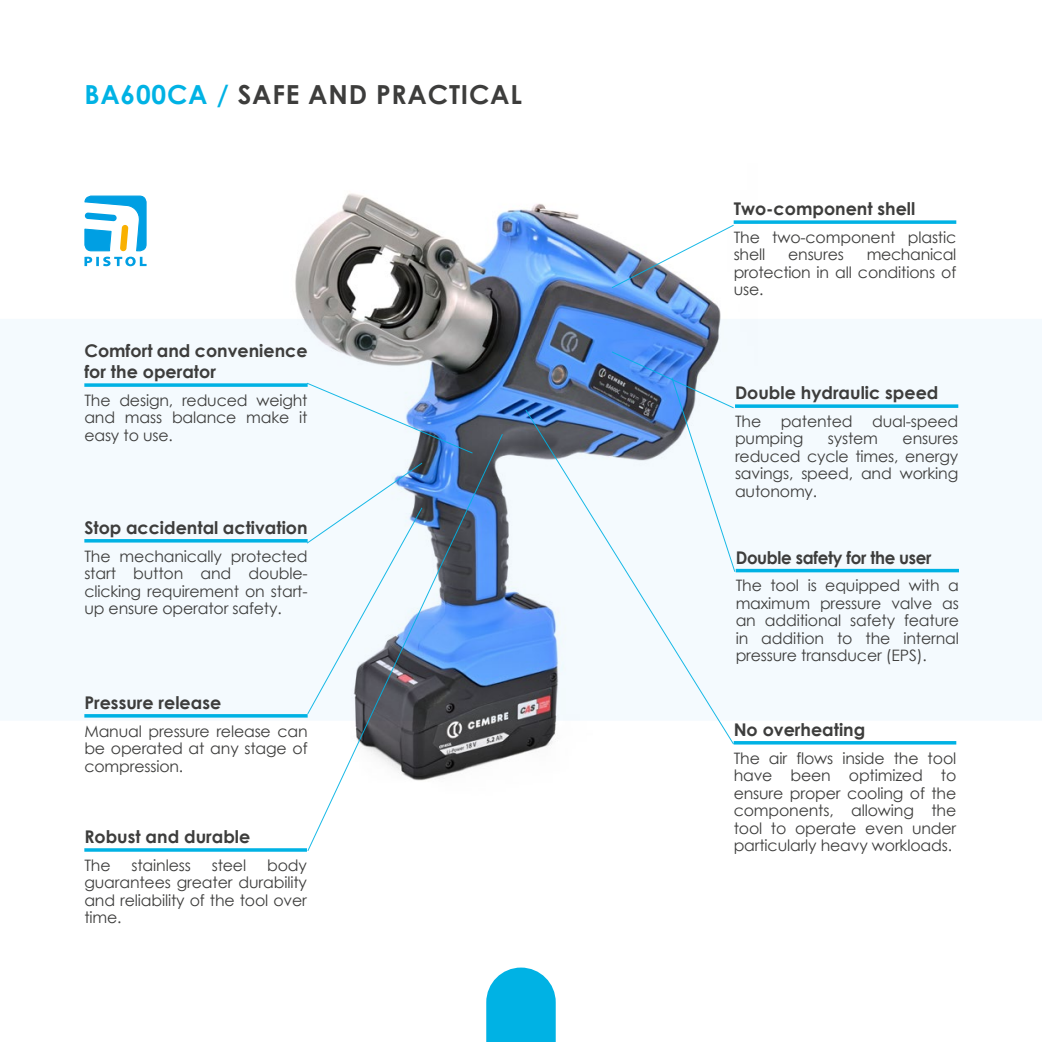
<style>
.page{position:relative;width:1042px;height:1042px;background:#fff}
.page>*{position:absolute;margin:0;border:0;box-sizing:border-box;transform-origin:0 0}
.t1{font:700 26.25px "Century Gothic";letter-spacing:.03em;color:#3d3d3c}
.t2{font:700 17.5px/21px "Century Gothic";color:#3d3d3c}
.t3{font:700 17.5px "Century Gothic";letter-spacing:-.02em;color:#3d3d3c;scale:.95 1}
.t4{font:15.75px/17.5px "Century Gothic";letter-spacing:-.01em;color:#3d3d3c;text-align:justify}
.s1{color:#00b2e4}
</style>
<div class="page">
<svg style="left:486px;top:967px;width:70px;height:75px;background:#1dbae7"></svg>
<div style="left:0;top:319px;width:1042px;height:401px;background:#f4fafe"></div>
<img style="left:232px;top:193px;width:526px;height:566px">
<img style="left:0;top:503px;width:1px;height:134px">
<svg style="left:525px;top:409px;width:209px;height:335px"></svg>
<svg style="left:735px;top:404px;width:223px;height:4px"></svg>
<svg style="left:84px;top:848px;width:223px;height:4px"></svg>
<hr style="left:736px;top:569px;width:223px;height:3px;background:#00b2e4">
<hr style="left:84px;top:539px;width:224px;height:3px;background:#00b2e4">
<svg style="left:84px;top:383px;width:222px;height:4px"></svg>
<svg style="left:307px;top:433px;width:196px;height:418px"></svg>
<img style="left:306px;top:383px;width:167px;height:71px">
<hr style="left:84px;top:714px;width:224px;height:3px;background:#00b2e4">
<svg style="left:306px;top:462px;width:117px;height:252px"></svg>
<svg style="left:84px;top:195px;width:63px;height:72px"></svg>
<hr style="left:734px;top:741px;width:222px;height:3px;background:#00b2e4">
<svg style="left:611px;top:351px;width:124px;height:221px"></svg>
<svg style="left:734px;top:220px;width:222px;height:4px"></svg>
<svg style="left:611px;top:225px;width:123px;height:63px"></svg>
<h1 class="t1" style="left:84px;top:75px;width:439px"><span class="s1">BA600CA /</span> SAFE AND PRACTICAL</h1>
<p class="t2" style="left:84px;top:340px;width:225px">Comfort and convenience for the operator</p>
<p class="t4" style="left:84px;top:391px;width:225px">The design, reduced weight and mass balance make it easy to use.</p>
<p class="t2" style="left:84px;top:516px;width:225px">Stop accidental activation</p>
<p class="t4" style="left:84px;top:547px;width:225px">The mechanically protected start button and double&shy;clicking requirement on start&shy;up ensure operator safety.</p>
<p class="t2" style="left:734px;top:198px;width:183px">Two-component shell</p>
<p class="t4" style="left:734px;top:228px;width:224px">The two-component plastic shell</p>
<p class="t4" style="left:734px;top:246px;width:224px;text-indent:133px">mechanical protection in all conditions of use.</p>
<p class="t4" style="left:788px;top:246px;width:57px">ensures</p>
<p class="t2" style="left:735px;top:382px;width:205px">Double hydraulic speed</p>
<p class="t4" style="left:735px;top:412px;width:225px">The patented dual-speed pumping</p>
<p class="t4" style="left:828px;top:430px;width:52px">system</p>
<p class="t4" style="left:735px;top:430px;width:225px;text-indent:168px">ensures reduced cycle times, energy savings, speed, and working autonomy.</p>
<p class="t3" style="left:736px;top:544px;width:208px">Double safety for the user</p>
<p class="t4" style="left:736px;top:576px;width:225px">The tool is equipped with a maximum pressure valve as an additional safety feature in addition to the internal pressure transducer (EPS).</p>
<p class="t2" style="left:84px;top:691px;width:138px">Pressure release</p>
<p class="t4" style="left:84px;top:722px;width:225px">Manual pressure release can be operated at any stage of compression.</p>
<p class="t2" style="left:734px;top:718px;width:133px">No overheating</p>
<p class="t4" style="left:734px;top:749px;width:224px">The air flows inside the tool have been optimized to ensure proper cooling of the components, allowing the tool to operate even under particularly heavy workloads.</p>
<p class="t2" style="left:84px;top:825px;width:167px">Robust and durable</p>
<p class="t4" style="left:84px;top:856px;width:28px">The</p>
<p class="t4" style="left:131px;top:856px;width:61px">stainless</p>
<p class="t4" style="left:212px;top:856px;width:36px">steel</p>
<p class="t4" style="left:84px;top:856px;width:224px;text-indent:183px">body guarantees greater durability and reliability of the tool over time.</p>
</div>
